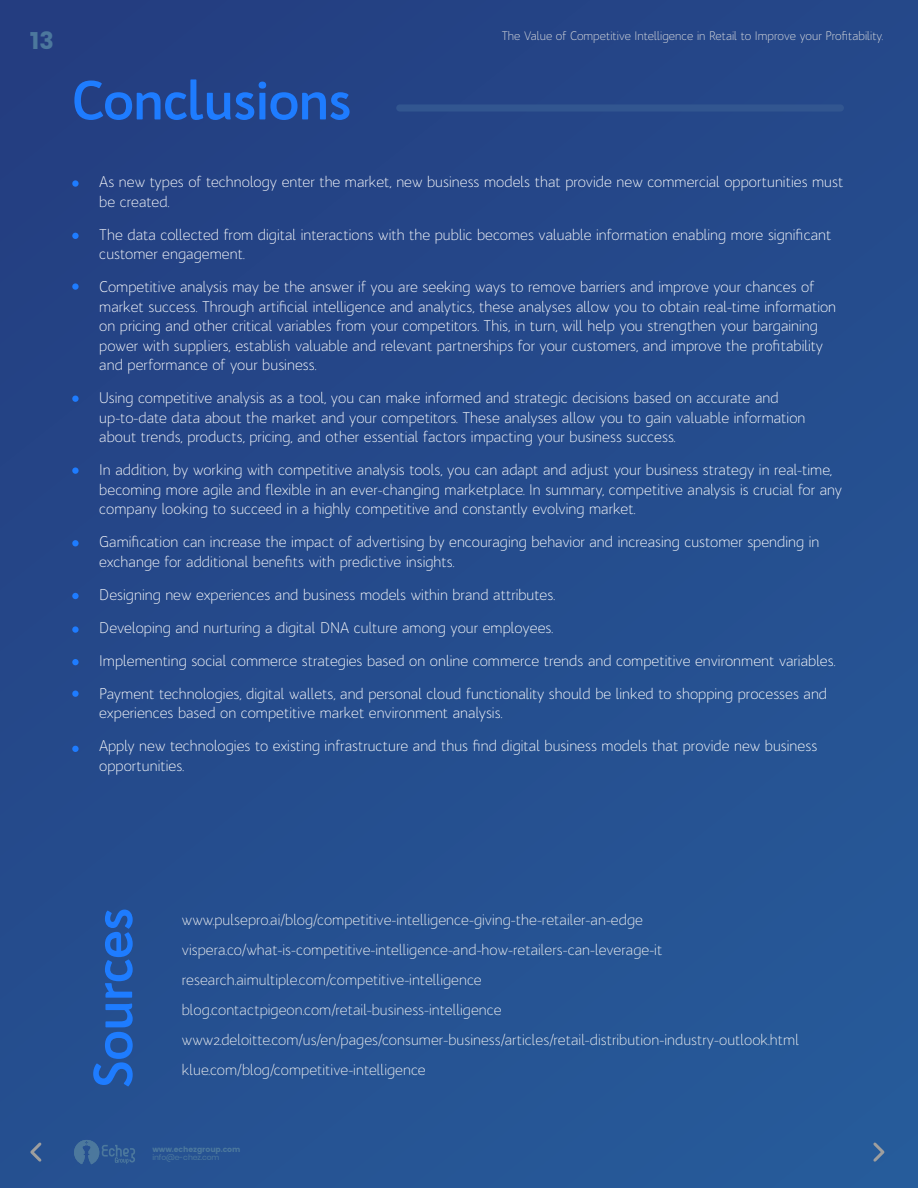
<style>
.page{position:relative;width:918px;height:1188px;background:#fff}
.page>*{position:absolute;margin:0;border:0;box-sizing:border-box;transform-origin:0 0}
.t1{font:700 53.4px "Bw Quinta Pro";letter-spacing:-.01em;color:#1e7cff}
.t2{font:23.85px "Poppins";color:#4c789d}
.t3{font:300 15px/19.5px "Bw Quinta Pro";color:#fff}
.t4{font:300 15px/30px "Bw Quinta Pro";color:#f1f2f2}
.t5{font:300 12px "Bw Quinta Pro";color:#e2e2e2}
.t6{font:7.65px "Poppins";letter-spacing:-.01em;color:#4c789d}
.t7{font:7.65px "Poppins";letter-spacing:-.01em;color:#4c789d}
</style>
<div class="page">
<div style="left:0;top:0;width:918px;height:1188px;background:linear-gradient(to right,#254687,#265292)"></div>
<div style="left:396px;top:104px;width:448px;height:8px;background:#325690;border-radius:4px"></div>
<svg style="left:74px;top:1140px;width:61px;height:24px"></svg>
<svg style="left:28px;top:1140px;width:16px;height:24px"></svg>
<svg style="left:871px;top:1140px;width:16px;height:24px"></svg>
<svg style="left:72px;top:180px;width:7px;height:7px"></svg>
<div style="left:72px;top:233px;width:7px;height:6px;background:#1e7cff;border-radius:50%"></div>
<div style="left:72px;top:283px;width:7px;height:7px;background:#1e7cff;border-radius:50%"></div>
<div style="left:72px;top:396px;width:7px;height:6px;background:#1e7cff;border-radius:50%"></div>
<div style="left:72px;top:540px;width:7px;height:6px;background:#1e7cff;border-radius:50%"></div>
<div style="left:72px;top:467px;width:7px;height:7px;background:#1e7cff;border-radius:50%"></div>
<div style="left:72px;top:593px;width:7px;height:6px;background:#1e7cff;border-radius:50%"></div>
<div style="left:72px;top:626px;width:7px;height:7px;background:#1e7cff;border-radius:50%"></div>
<div style="left:72px;top:659px;width:7px;height:6px;background:#1e7cff;border-radius:50%"></div>
<div style="left:72px;top:691px;width:7px;height:6px;background:#1e7cff;border-radius:50%"></div>
<div style="left:72px;top:746px;width:7px;height:6px;background:#1e7cff;border-radius:50%"></div>
<h2 class="t2" style="left:30px;top:26px;width:26px">13</h2>
<p class="t5" style="left:502px;top:29px;width:383px">The Value of Competitive Intelligence in Retail to Improve your Profitability.</p>
<h1 class="t1" style="left:72px;top:67px;width:281px">Conclusions</h1>
<p class="t3" style="left:99px;top:172px;width:746px">As new types of technology enter the market, new business models that provide new commercial opportunities must be created.</p>
<p class="t3" style="left:99px;top:225px;width:734px">The data collected from digital interactions with the public becomes valuable information enabling more significant customer engagement.</p>
<p class="t3" style="left:99px;top:277px;width:738px">Competitive analysis may be the answer if you are seeking ways to remove barriers and improve your chances of market success. Through artificial intelligence and analytics, these analyses allow you to obtain real-time information on pricing and other critical variables from your competitors. This, in turn, will help you strengthen your bargaining power with suppliers, establish valuable and relevant partnerships for your customers, and improve the profitability and performance of your business.</p>
<p class="t3" style="left:99px;top:388px;width:708px">Using competitive analysis as a tool, you can make informed and strategic decisions based on accurate and up-to-date data about the market and your competitors. These analyses allow you to gain valuable information about trends, products, pricing, and other essential factors impacting your business success.</p>
<p class="t3" style="left:99px;top:460px;width:744px">In addition, by working with competitive analysis tools, you can adapt and adjust your business strategy in real-time, becoming more agile and flexible in an ever-changing marketplace. In summary, competitive analysis is crucial for any company looking to succeed in a highly competitive and constantly evolving market.</p>
<p class="t3" style="left:99px;top:532px;width:722px">Gamification can increase the impact of advertising by encouraging behavior and increasing customer spending in exchange for additional benefits with predictive insights.</p>
<p class="t3" style="left:99px;top:585px;width:457px">Designing new experiences and business models within brand attributes.</p>
<p class="t3" style="left:99px;top:618px;width:455px">Developing and nurturing a digital DNA culture among your employees.</p>
<p class="t3" style="left:99px;top:651px;width:738px">Implementing social commerce strategies based on online commerce trends and competitive environment variables.</p>
<p class="t3" style="left:99px;top:684px;width:729px">Payment technologies, digital wallets, and personal cloud functionality should be linked to shopping processes and experiences based on competitive market environment analysis.</p>
<p class="t3" style="left:99px;top:736px;width:720px">Apply new technologies to existing infrastructure and thus find digital business models that provide new business opportunities.</p>
<h1 class="t1" style="left:79px;top:1089px;width:182px;rotate:-90deg">Sources</h1>
<p class="t4" style="left:182px;top:905px;width:619px">www.pulsepro.ai/blog/competitive-intelligence-giving-the-retailer-an-edge vispera.co/what-is-competitive-intelligence-and-how-retailers-can-leverage-it research.aimultiple.com/competitive-intelligence blog.contactpigeon.com/retail-business-intelligence www2.deloitte.com/us/en/pages/consumer-business/articles/retail-distribution-industry-outlook.html klue.com/blog/competitive-intelligence</p>
<p class="t6" style="left:152px;top:1145px;width:90px">www.echezgroup.com</p>
<p class="t7" style="left:152px;top:1153px;width:69px">info@e-chez.com</p>
</div>
